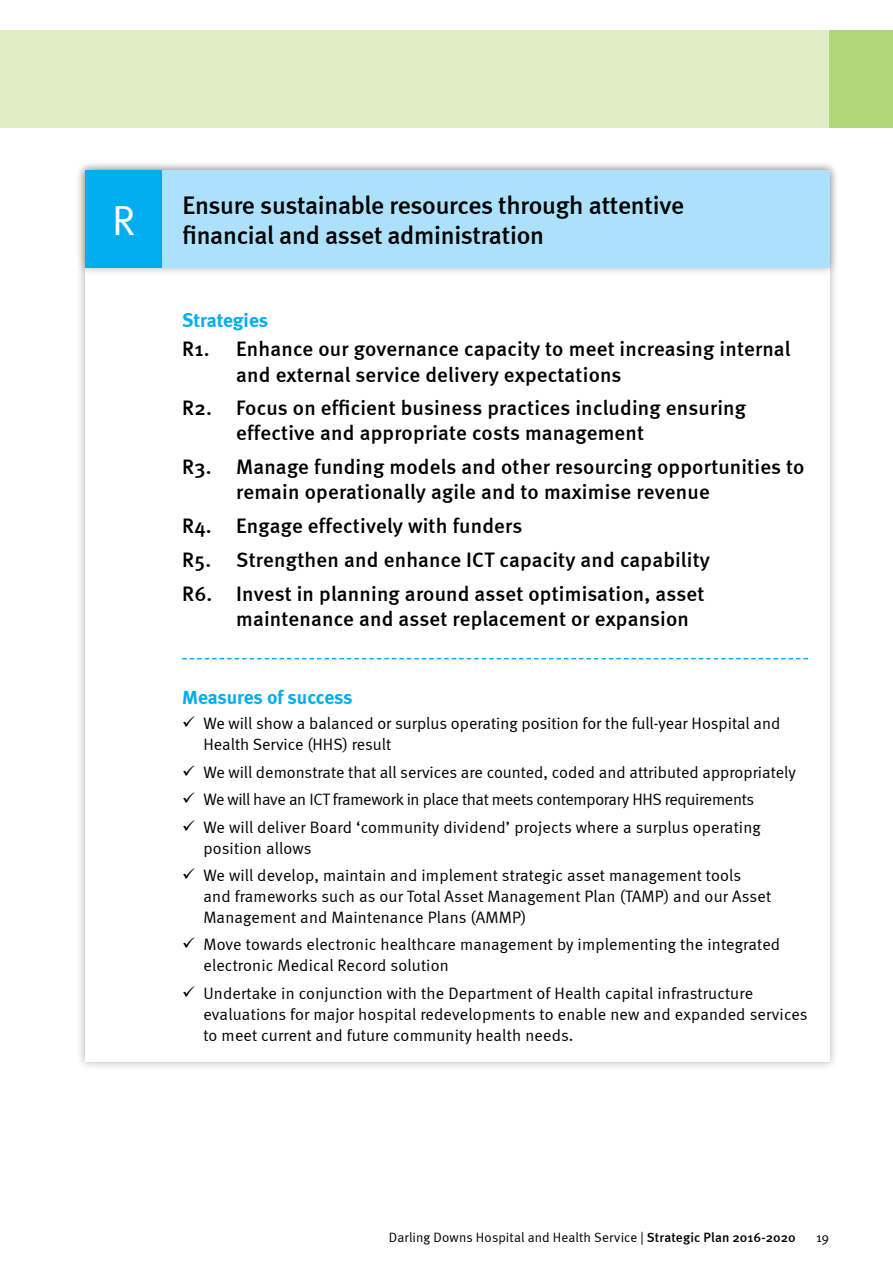
<style>
.page{position:relative;width:893px;height:1263px;background:#fff}
.page>*{position:absolute;margin:0;border:0;box-sizing:border-box;transform-origin:0 0}
.t1{font:500 25.5px/30.6px "Meta";letter-spacing:-.01em;color:#000}
.t2{font:500 21px/25.2px "Meta";letter-spacing:.01em;color:#000}
.t3{font:700 19.5px "Meta";letter-spacing:-.005em;color:#00aeef}
.t4{font:16.5px/21px "Meta Normal";letter-spacing:.005em;color:#000}
.t5{font:13.5px "Meta Normal";letter-spacing:.005em;color:#000}
.s1{font-family:"Meta";font-weight:500}
</style>
<div class="page">
<div style="left:76px;top:161px;width:763px;height:910px;background:#000;opacity:.3"></div>
<div style="left:85px;top:170px;width:744px;height:892px;background:#fff"></div>
<svg style="left:182px;top:658px;width:626px;height:1px"></svg>
<div style="left:76px;top:161px;width:763px;height:116px;background:#000;opacity:.3"></div>
<div style="left:85px;top:170px;width:744px;height:98px;background:#abe1fa"></div>
<div style="left:85px;top:170px;width:77px;height:98px;background:#00aeef"></div>
<div style="left:0;top:30px;width:829px;height:98px;background:#ddeec5"></div>
<div style="left:829px;top:30px;width:64px;height:98px;background:#afd778"></div>
<h1 class="t1" style="left:112px;top:189px;width:573px;text-indent:70px">Ensure sustainable resources through attentive<br><sup>R</sup> financial and asset administration</h1>
<p class="t3" style="left:182px;top:309px;width:87px">Strategies</p>
<p class="t2" style="left:236px;top:336px;width:556px;text-indent:-54px">R1. Enhance our governance capacity to meet increasing internal and external service delivery expectations</p>
<p class="t2" style="left:236px;top:395px;width:511px;text-indent:-54px">R2. Focus on efficient business practices including ensuring effective and appropriate costs management</p>
<p class="t2" style="left:236px;top:454px;width:570px;text-indent:-54px">R3. Manage funding models and other resourcing opportunities to remain operationally agile and to maximise revenue</p>
<p class="t2" style="left:182px;top:509px;width:529px;line-height:33.8px">R4. Engage effectively with funders<br>R5. Strengthen and enhance ICT capacity and capability<br>R6. Invest in planning around asset optimisation, asset</p>
<p class="t2" style="left:236px;top:606px;width:454px">maintenance and asset replacement or expansion</p>
<p class="t3" style="left:182px;top:686px;width:172px">Measures of success</p>
<p class="t4" style="left:203px;top:713px;width:578px">We will show a balanced or surplus operating position for the full-year Hospital and<br>Health Service (HHS) result</p>
<p class="t4" style="left:203px;top:758px;width:594px;line-height:27.3px">We will demonstrate that all services are counted, coded and attributed appropriately<br>We will have an ICT framework in place that meets contemporary HHS requirements<br>We will deliver Board ‘community dividend’ projects where a surplus operating</p>
<p class="t4" style="left:203px;top:834px;width:539px;line-height:27.3px">position allows<br>We will develop, maintain and implement strategic asset management tools</p>
<p class="t4" style="left:203px;top:885px;width:569px">and frameworks such as our Total Asset Management Plan (TAMP) and our Asset<br>Management and Maintenance Plans (AMMP)</p>
<p class="t4" style="left:203px;top:934px;width:578px">Move towards electronic healthcare management by implementing the integrated electronic Medical Record solution</p>
<p class="t4" style="left:203px;top:982px;width:606px">Undertake in conjunction with the Department of Health capital infrastructure evaluations for major hospital redevelopments to enable new and expanded services to meet current and future community health needs.</p>
<p class="t5" style="left:389px;top:1229px;width:408px">Darling Downs Hospital and Health Service | <span class="s1">Strategic Plan 2016-2020</span></p>
<p class="t5" style="left:816px;top:1229px;width:15px">19</p>
</div>
